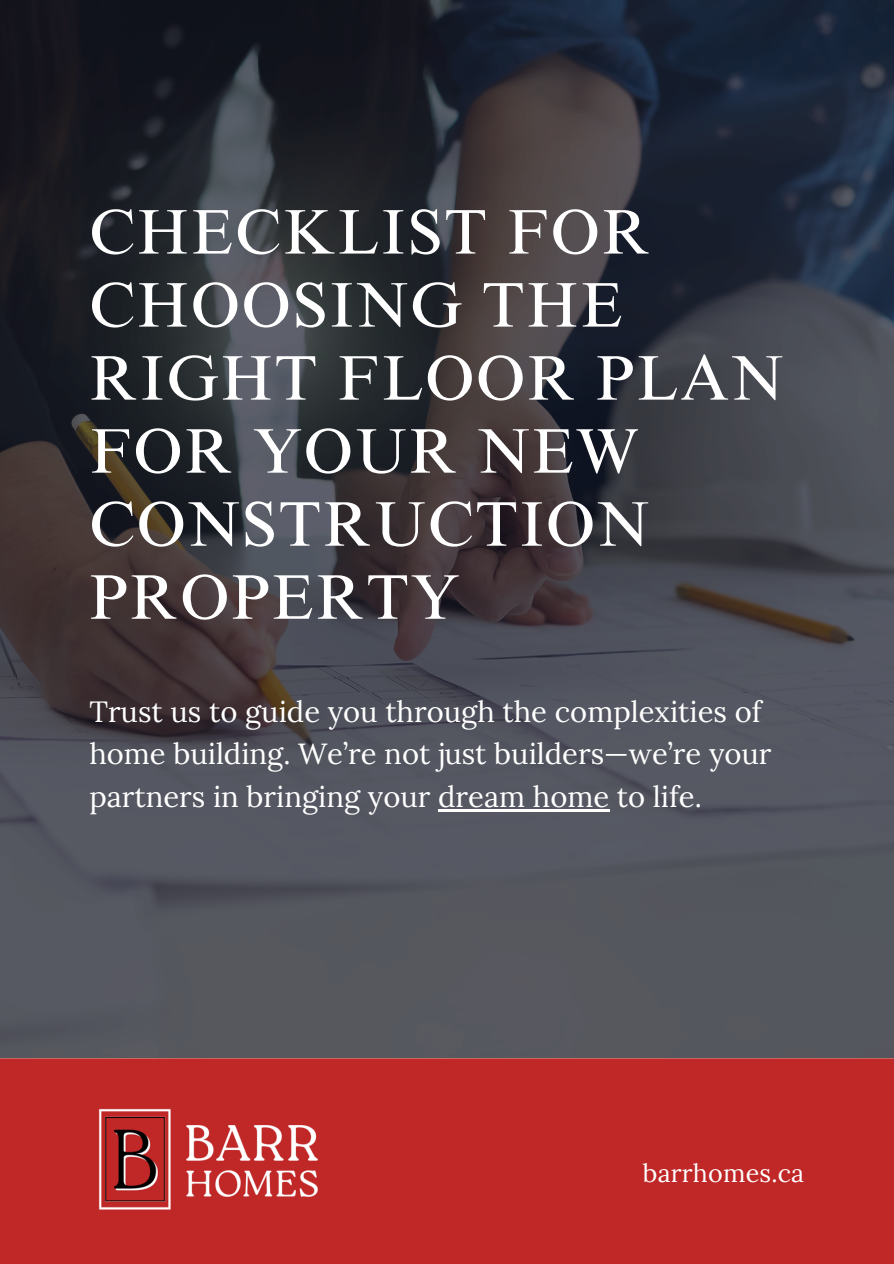
<style>
.page{position:relative;width:894px;height:1264px;background:#fff}
.page>*{position:absolute;margin:0;border:0;box-sizing:border-box;transform-origin:0 0}
.t1{font:63.15px/73.1px "Times NRMT Pro";letter-spacing:.035em;color:#fff}
.t2{font:29.1px/42.8px "Lora";color:#fff}
.t3{font:25.05px "Lora";letter-spacing:.01em;color:#fff}
</style>
<div class="page">
<div style="left:0;top:0;width:893px;height:1263px;background:#c02727"></div>
<img style="left:0;top:0;width:893px;height:1057px">
<img style="left:98px;top:1108px;width:220px;height:102px">
<hr style="left:438px;top:809px;width:171px;height:2px;background:#fff">
<p class="t1" style="left:89px;top:203px;width:695px">CHECKLIST FOR<br>CHOOSING THE<br>RIGHT FLOOR PLAN<br>FOR YOUR NEW<br>CONSTRUCTION<br>PROPERTY</p>
<h1 class="t2" style="left:89px;top:689px;width:683px">Trust us to guide you through the complexities of home building. We’re not just builders—we’re your partners in bringing your dream home to life.</h1>
<h2 class="t3" style="left:642px;top:1156px;width:163px">barrhomes.ca</h2>
</div>
